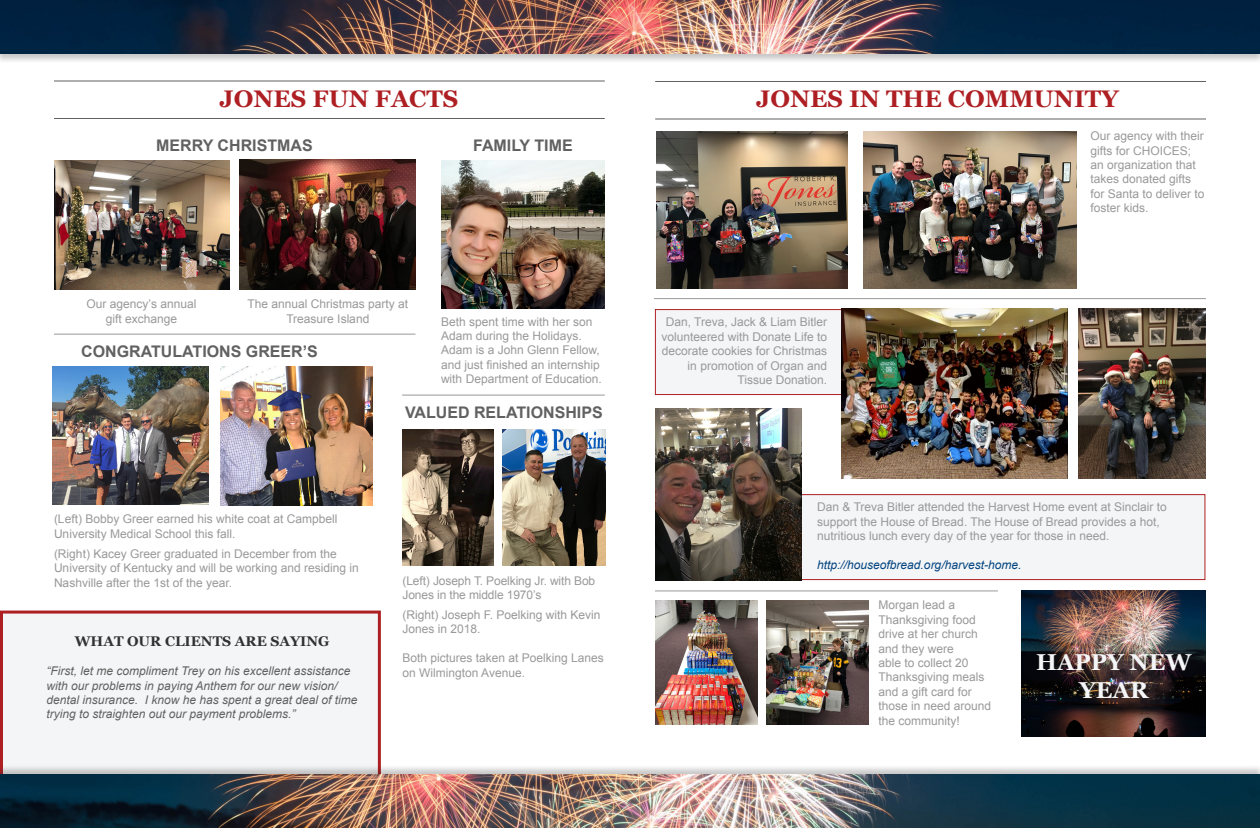
<style>
.page{position:relative;width:1260px;height:828px;background:#fff}
.page>*{position:absolute;margin:0;border:0;box-sizing:border-box;transform-origin:0 0}
.t1{font:700 24px "Georgia";color:#ae1f23}
.t2{font:700 23px/27.6px "Georgia";color:#f4f5f6;text-align:center}
.Image_Headers{font:700 16px "Arial";color:#606160}
.t3{font:700 14px "Georgia";color:#313131}
.Image_Headers-2{font:12px/14.4px "Arial";color:#999}
.t4{font:italic 12px/14.4px "Arial";color:#606160}
.t5{font:italic 12px "Arial";color:#034581}
</style>
<div class="page">
<div style="left:0;top:611px;width:381px;height:153px;background:#f4f5f6"></div>
<div style="left:0;top:764px;width:1260px;height:64px;background:#231f20;opacity:.25"></div>
<img style="left:0;top:774px;width:1260px;height:54px">
<div style="left:0;top:0;width:1260px;height:64px;background:#231f20;opacity:.25"></div>
<img style="left:0;top:0;width:1260px;height:54px">
<hr style="left:54px;top:118px;width:551px;height:1px;background:#606160">
<hr style="left:54px;top:80px;width:551px;height:1px;background:#606160">
<img style="left:54px;top:160px;width:175px;height:129px">
<img style="left:240px;top:159px;width:175px;height:130px">
<img style="left:221px;top:366px;width:152px;height:139px">
<img style="left:52px;top:366px;width:157px;height:139px">
<hr style="left:54px;top:334px;width:361px;height:1px;background:#999">
<hr style="left:402px;top:395px;width:203px;height:1px;background:#999">
<img style="left:403px;top:430px;width:90px;height:136px">
<img style="left:503px;top:429px;width:102px;height:137px">
<img style="left:441px;top:161px;width:164px;height:148px">
<div style="left:655px;top:309px;width:192px;height:86px;background:#f4f5f6;border:1px solid #ae1f23"></div>
<div style="left:797px;top:494px;width:408px;height:86px;background:#f4f5f6;border:1px solid #ae1f23"></div>
<hr style="left:655px;top:118px;width:551px;height:1px;background:#606160">
<hr style="left:655px;top:81px;width:551px;height:1px;background:#606160">
<img style="left:863px;top:131px;width:214px;height:157px">
<img style="left:656px;top:131px;width:192px;height:157px">
<hr style="left:654px;top:298px;width:552px;height:1px;background:#999">
<img style="left:655px;top:408px;width:146px;height:172px">
<img style="left:1079px;top:308px;width:127px;height:170px">
<img style="left:842px;top:309px;width:226px;height:170px">
<hr style="left:655px;top:590px;width:343px;height:1px;background:#999">
<img style="left:767px;top:601px;width:102px;height:123px">
<img style="left:655px;top:601px;width:102px;height:123px">
<img style="left:1022px;top:591px;width:184px;height:145px">
<p class="t1" style="left:220px;top:81px;width:240px">JONES FUN FACTS</p>
<p class="Image_Headers" style="left:156px;top:134px;width:158px">MERRY CHRISTMAS</p>
<p class="Image_Headers" style="left:473px;top:134px;width:101px">FAMILY TIME</p>
<p class="Image_Headers-2" style="left:87px;top:297px;width:111px;text-align:center">Our agency’s annual gift exchange</p>
<p class="Image_Headers-2" style="left:248px;top:297px;width:162px;text-align:center">The annual Christmas party at<br>Treasure Island</p>
<p class="Image_Headers" style="left:81px;top:340px;width:238px">CONGRATULATIONS GREER’S</p>
<p class="Image_Headers-2" style="left:441px;top:314px;width:162px">Beth spent time with her son<br>Adam during the Holidays.<br>Adam is a John Glenn Fellow, and just finished an internship with Department of Education.</p>
<p class="Image_Headers-2" style="left:54px;top:512px;width:285px">(Left) Bobby Greer earned his white coat at Campbell<br>University Medical School this fall.</p>
<p class="Image_Headers-2" style="left:54px;top:547px;width:306px">(Right) Kacey Greer graduated in December from the<br>University of Kentucky and will be working and residing in<br>Nashville after the 1st of the year.</p>
<p class="t3" style="left:75px;top:631px;width:256px">WHAT OUR CLIENTS ARE SAYING</p>
<p class="t4" style="left:47px;top:664px;width:312px">“First, let me compliment Trey on his excellent assistance with our problems in paying Anthem for our new vision/ dental insurance. I know he has spent a great deal of time trying to straighten out our payment problems.”</p>
<p class="Image_Headers" style="left:405px;top:401px;width:199px">VALUED RELATIONSHIPS</p>
<p class="Image_Headers-2" style="left:403px;top:574px;width:194px">(Left) Joseph T. Poelking Jr. with Bob<br>Jones in the middle 1970’s</p>
<p class="Image_Headers-2" style="left:403px;top:607px;width:200px">(Right) Joseph F. Poelking with Kevin<br>Jones in 2018.</p>
<p class="Image_Headers-2" style="left:403px;top:651px;width:203px">Both pictures taken at Poelking Lanes on Wilmington Avenue.</p>
<p class="t1" style="left:756px;top:81px;width:364px">JONES IN THE COMMUNITY</p>
<p class="Image_Headers-2" style="left:1090px;top:129px;width:116px">Our agency with their gifts for CHOICES; an organization that takes donated gifts for Santa to deliver to foster kids.</p>
<p class="Image_Headers-2" style="left:662px;top:315px;width:167px;text-align:right">Dan, Treva, Jack &amp; Liam Bitler volunteered with Donate Life to decorate cookies for Christmas in promotion of Organ and<br>Tissue Donation.</p>
<p class="Image_Headers-2" style="left:817px;top:500px;width:351px">Dan &amp; Treva Bitler attended the Harvest Home event at Sinclair to support the House of Bread. The House of Bread provides a hot, nutritious lunch every day of the year for those in need.</p>
<p class="t5" style="left:817px;top:557px;width:206px">http://houseofbread.org/harvest-home.</p>
<p class="Image_Headers-2" style="left:878px;top:598px;width:114px">Morgan lead a<br>Thanksgiving food drive at her church and they were<br>able to collect 20<br>Thanksgiving meals and a gift card for those in need around the community!</p>
<p class="t2" style="left:1036px;top:647px;width:157px">HAPPY NEW<br>YEAR</p>
</div>
